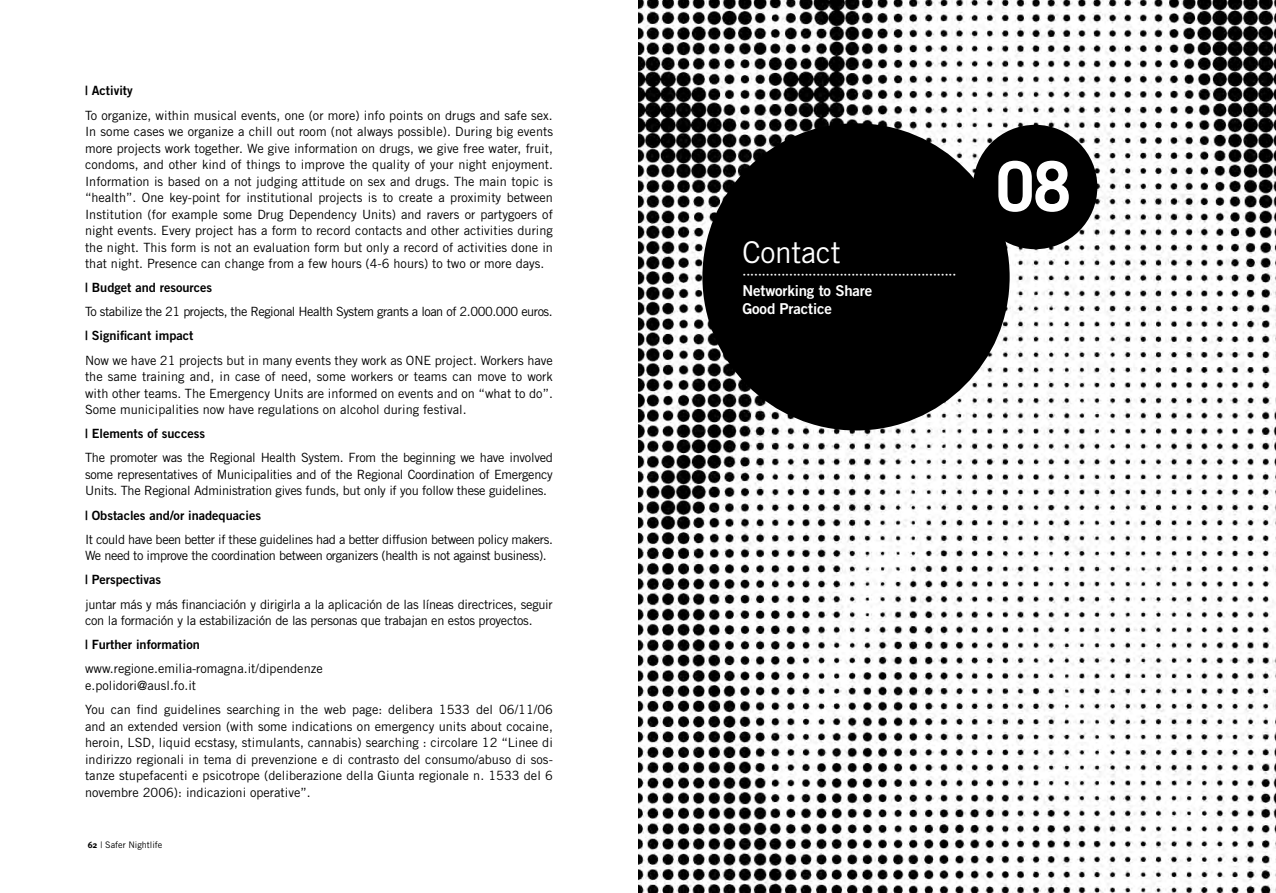
<style>
.page{position:relative;width:1276px;height:893px;background:#fff}
.page>*{position:absolute;margin:0;border:0;box-sizing:border-box;transform-origin:0 0}
.t1{font:700 69px "Trade Gothic";color:#fff}
.t2{font:30px "Trade Gothic";letter-spacing:-.01em;color:#fff}
.t3{font:15px/18px "Trade Gothic Bold Two";letter-spacing:-.01em;color:#fff}
.t4{font:12.75px/16.5px "Trade Gothic";letter-spacing:-.02em;color:#000;text-align:justify}
.t5{font:12.75px "Trade Gothic Bold Two";color:#000}
.t6{font:12.75px/16.5px "Trade Gothic";color:#000}
.t7{font:12.75px "Trade Gothic Bold Two";color:#fff}
.t8{font:9px "Trade Gothic";color:#000}
.s1{font-family:"Meta";font-weight:700}
</style>
<div class="page">
<img style="left:638px;top:0;width:638px;height:893px">
<div style="left:702px;top:123px;width:307px;height:307px;background:#000;border-radius:50%"></div>
<div style="left:973px;top:125px;width:124px;height:124px;background:#000;border-radius:50%"></div>
<p class="t5" style="left:85px;top:83px;width:49px">| Activity</p>
<p class="t4" style="left:85px;top:107px;width:469px">To organize, within musical events, one (or more) info points on drugs and safe sex.<br>In some cases we organize a chill out room (not always possible). During big events more projects work together. We give information on drugs, we give free water, fruit, condoms, and other kind of things to improve the quality of your night enjoyment.<br>Information is based on a not judging attitude on sex and drugs. The main topic is “health”. One key-point for institutional projects is to create a proximity between Institution (for example some Drug Dependency Units) and ravers or partygoers of night events. Every project has a form to record contacts and other activities during the night. This form is not an evaluation form but only a record of activities done in that night. Presence can change from a few hours (4-6 hours) to two or more days.</p>
<p class="t5" style="left:85px;top:280px;width:129px">| Budget and resources</p>
<p class="t4" style="left:85px;top:303px;width:469px">To stabilize the 21 projects, the Regional Health System grants a loan of 2.000.000 euros.</p>
<p class="t5" style="left:85px;top:328px;width:110px">| Significant impact</p>
<p class="t4" style="left:85px;top:352px;width:469px">Now we have 21 projects but in many events they work as ONE project. Workers have the same training and, in case of need, some workers or teams can move to work with other teams. The Emergency Units are informed on events and on “what to do”.<br>Some municipalities now have regulations on alcohol during festival.</p>
<p class="t5" style="left:85px;top:426px;width:122px">| Elements of success</p>
<p class="t4" style="left:85px;top:449px;width:469px">The promoter was the Regional Health System. From the beginning we have involved some representatives of Municipalities and of the Regional Coordination of Emergency Units. The Regional Administration gives funds, but only if you follow these guidelines.</p>
<p class="t5" style="left:85px;top:507px;width:178px">| Obstacles and/or inadequacies</p>
<p class="t4" style="left:85px;top:531px;width:469px">It could have been better if these guidelines had a better diffusion between policy makers.<br>We need to improve the coordination between organizers (health is not against business).</p>
<p class="t5" style="left:85px;top:572px;width:78px">| Perspectivas</p>
<p class="t4" style="left:85px;top:596px;width:469px">juntar más y más financiación y dirigirla a la aplicación de las líneas directrices, seguir con la formación y la estabilización de las personas que trabajan en estos proyectos.</p>
<p class="t5" style="left:85px;top:637px;width:116px">| Further information</p>
<p class="t6" style="left:85px;top:660px;width:239px">www.regione.emilia-romagna.it/dipendenze e.polidori@ausl.fo.it</p>
<p class="t4" style="left:85px;top:701px;width:469px">You can find guidelines searching in the web page: delibera 1533 del 06/11/06 and an extended version (with some indications on emergency units about cocaine, heroin, LSD, liquid ecstasy, stimulants, cannabis) searching : circolare 12 “Linee di indirizzo regionali in tema di prevenzione e di contrasto del consumo/abuso di sos&shy;tanze stupefacenti e psicotrope (deliberazione della Giunta regionale n. 1533 del 6 novembre 2006): indicazioni operative”.</p>
<p class="t8" style="left:88px;top:839px;width:76px"><span class="s1">62</span> | Safer Nightlife</p>
<h2 class="t2" style="left:742px;top:234px;width:100px">Contact</h2>
<p class="t7" style="left:742px;top:266px;width:215px">·······················································</p>
<p class="t3" style="left:742px;top:282px;width:131px">Networking to Share<br>Good Practice</p>
<h1 class="t1" style="left:996px;top:144px;width:77px">08</h1>
</div>
